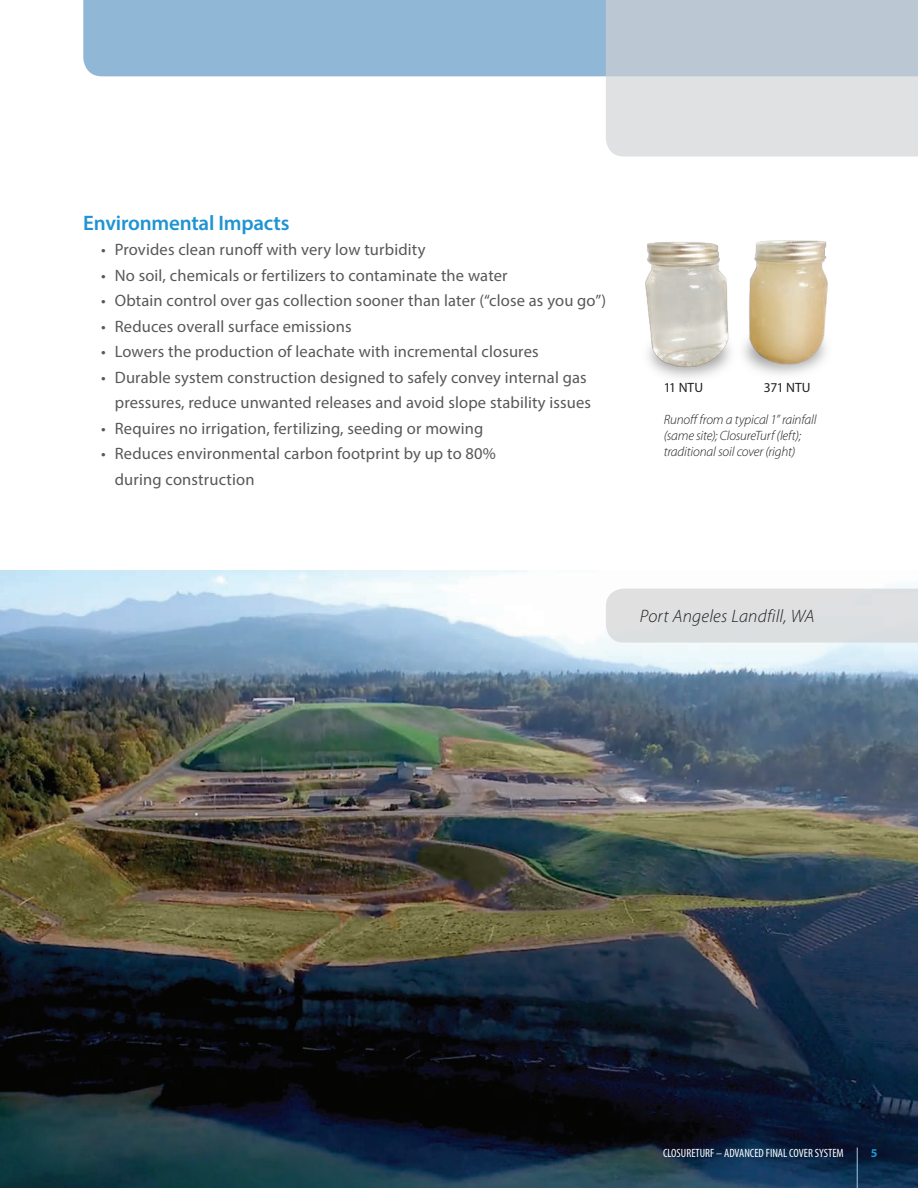
<style>
.page{position:relative;width:918px;height:1188px;background:#fff}
.page>*{position:absolute;margin:0;border:0;box-sizing:border-box;transform-origin:0 0}
.t1{font:600 21px "Myriad Pro";letter-spacing:-.01em;color:#2094d2}
.t2{font:italic 300 18px "Myriad Pro";letter-spacing:.01em;color:#231f20}
.Bullets{font:16.5px/25.5px "Myriad Pro";letter-spacing:.01em;color:#57585a;text-align:right}
.t3{font:italic 300 13.5px/16.2px "Myriad Pro";letter-spacing:-.01em;color:#231f20}
.t4{font:13.5px "Myriad Pro";color:#231f20}
.t5{font:condensed 12px "Myriad Pro";color:#fff}
.t6{font:700 12px "Myriad Pro";color:#2094d2}
</style>
<div class="page">
<img style="left:0;top:570px;width:918px;height:618px">
<div style="left:606px;top:589px;width:312px;height:54px;background:#dee0e1"></div>
<div style="left:83px;top:0;width:523px;height:76px;background:#91b7d6"></div>
<svg style="left:606px;top:0;width:312px;height:157px;background:#ced5db"></svg>
<img style="left:645px;top:240px;width:183px;height:138px">
<hr style="left:857px;top:1148px;width:1px;height:40px;background:#91b7d6">
<p class="t1" style="left:83px;top:209px;width:208px">Environmental Impacts</p>
<p class="Bullets" style="left:101px;top:237px;width:326px">• Provides clean runoff with very low turbidity</p>
<p class="Bullets" style="left:101px;top:262px;width:408px">• No soil, chemicals or fertilizers to contaminate the water</p>
<p class="Bullets" style="left:101px;top:288px;width:506px">• Obtain control over gas collection sooner than later (“close as you go”)</p>
<p class="Bullets" style="left:101px;top:313px;width:252px">• Reduces overall surface emissions</p>
<p class="Bullets" style="left:101px;top:339px;width:439px">• Lowers the production of leachate with incremental closures</p>
<p class="Bullets" style="left:101px;top:364px;width:491px">• Durable system construction designed to safely convey internal gas pressures, reduce unwanted releases and avoid slope stability issues</p>
<p class="Bullets" style="left:101px;top:415px;width:384px">• Requires no irrigation, fertilizing, seeding or mowing</p>
<p class="Bullets" style="left:115px;top:441px;width:383px;text-align:left;text-indent:-13px">• Reduces environmental carbon footprint by up to 80% during construction</p>
<p class="t4" style="left:664px;top:380px;width:41px">11 NTU</p>
<p class="t4" style="left:764px;top:380px;width:48px">371 NTU</p>
<p class="t3" style="left:664px;top:411px;width:154px">Runoff from a typical 1” rainfall (same site); ClosureTurf (left); traditional soil cover (right)</p>
<p class="t2" style="left:640px;top:606px;width:176px">Port Angeles Landfill, WA</p>
<p class="t5" style="left:663px;top:1145px;width:182px">CLOSURETURF – ADVANCED FINAL COVER SYSTEM</p>
<p class="t6" style="left:871px;top:1145px;width:8px">5</p>
</div>
